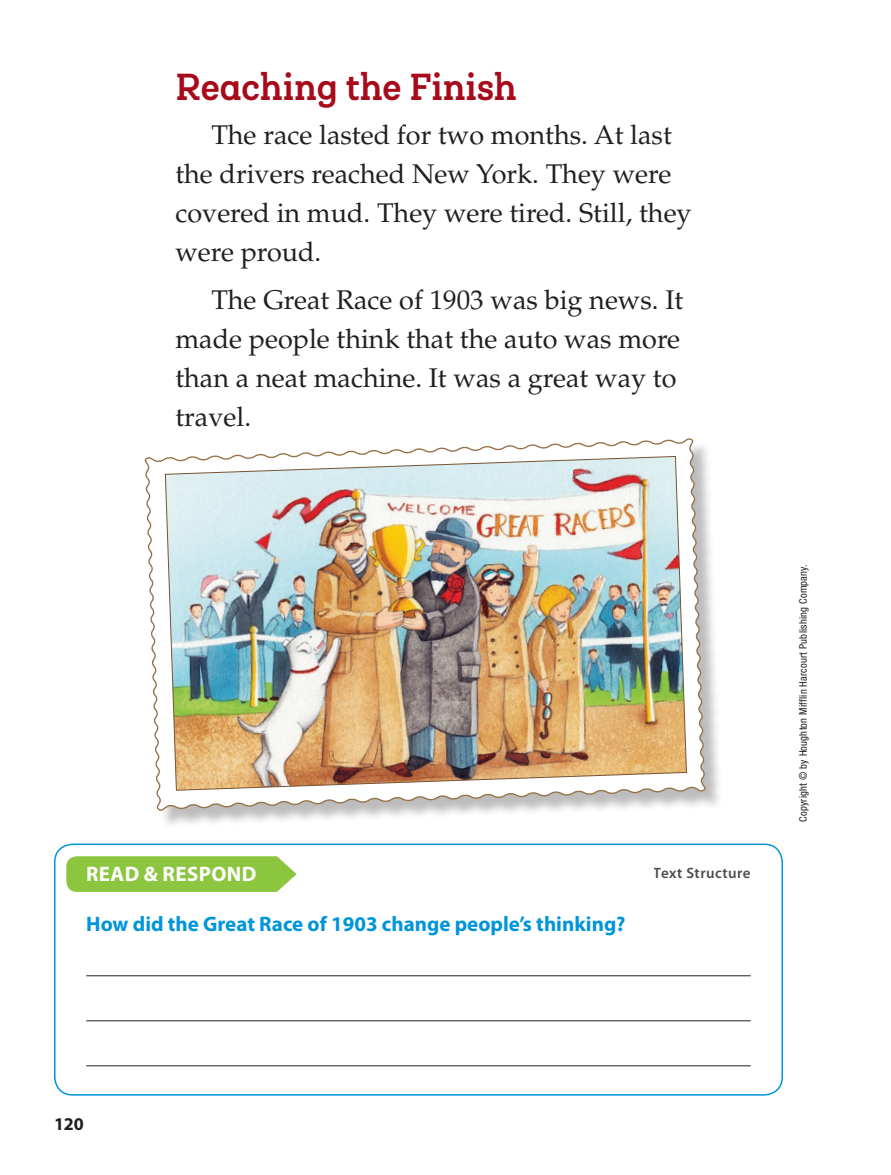
<style>
.page{position:relative;width:891px;height:1175px;background:#fff}
.page>*{position:absolute;margin:0;border:0;box-sizing:border-box;transform-origin:0 0}
.subhead{font:700 36px "Queulat HMH Cnd";color:#a70a1a}
.BodyTxt{font:27px/39px "Palatino LT Std";color:#231f20}
.p-readrespondquestio{font:700 21px "Myriad Pro";color:#0095d9}
.ReadRespond-head{font:700 21px "Myriad Pro";letter-spacing:.02em;color:#fff}
.t1{font:700 18px "Myriad Pro";color:#231f20}
.t2{font:600 15px "Myriad Pro";letter-spacing:.03em;color:#231f20}
.t3{font:condensed 10.5px "Helvetica Neue LT Std";letter-spacing:.02em;color:#231f20}
</style>
<div class="page">
<div style="left:147px;top:441px;width:577px;height:388px;background:#231f20;opacity:.3"></div>
<svg style="left:144px;top:438px;width:565px;height:375px"></svg>
<img style="left:165px;top:456px;width:522px;height:335px">
<div style="left:54px;top:843px;width:729px;height:252px;border:2px solid #0095d9;border-radius:18px"></div>
<svg style="left:66px;top:856px;width:231px;height:36px;background:#91c949"></svg>
<hr style="left:86px;top:975px;width:665px;height:1px;background:#231f20">
<hr style="left:86px;top:1020px;width:665px;height:1px;background:#231f20">
<hr style="left:86px;top:1065px;width:665px;height:1px;background:#231f20">
<p class="subhead" style="left:175px;top:63px;width:343px">Reaching the Finish</p>
<p class="BodyTxt" style="left:175px;top:115px;width:518px;text-indent:36px">The race lasted for two months. At last the drivers reached New York. They were covered in mud. They were tired. Still, they were proud.</p>
<p class="BodyTxt" style="left:175px;top:280px;width:509px;text-indent:36px">The Great Race of 1903 was big news. It made people think that the auto was more than a neat machine. It was a great way to travel.</p>
<p class="ReadRespond-head" style="left:86px;top:862px;width:172px">READ &amp; RESPOND</p>
<p class="t2" style="left:654px;top:864px;width:98px">Text Structure</p>
<p class="p-readrespondquestio" style="left:86px;top:912px;width:541px">How did the Great Race of 1903 change people’s thinking?</p>
<p class="t3" style="left:797px;top:821px;width:259px;rotate:-90deg">Copyright © by Houghton Mifflin Harcourt Publishing Company.</p>
<p class="t1" style="left:54px;top:1113px;width:31px">120</p>
</div>
